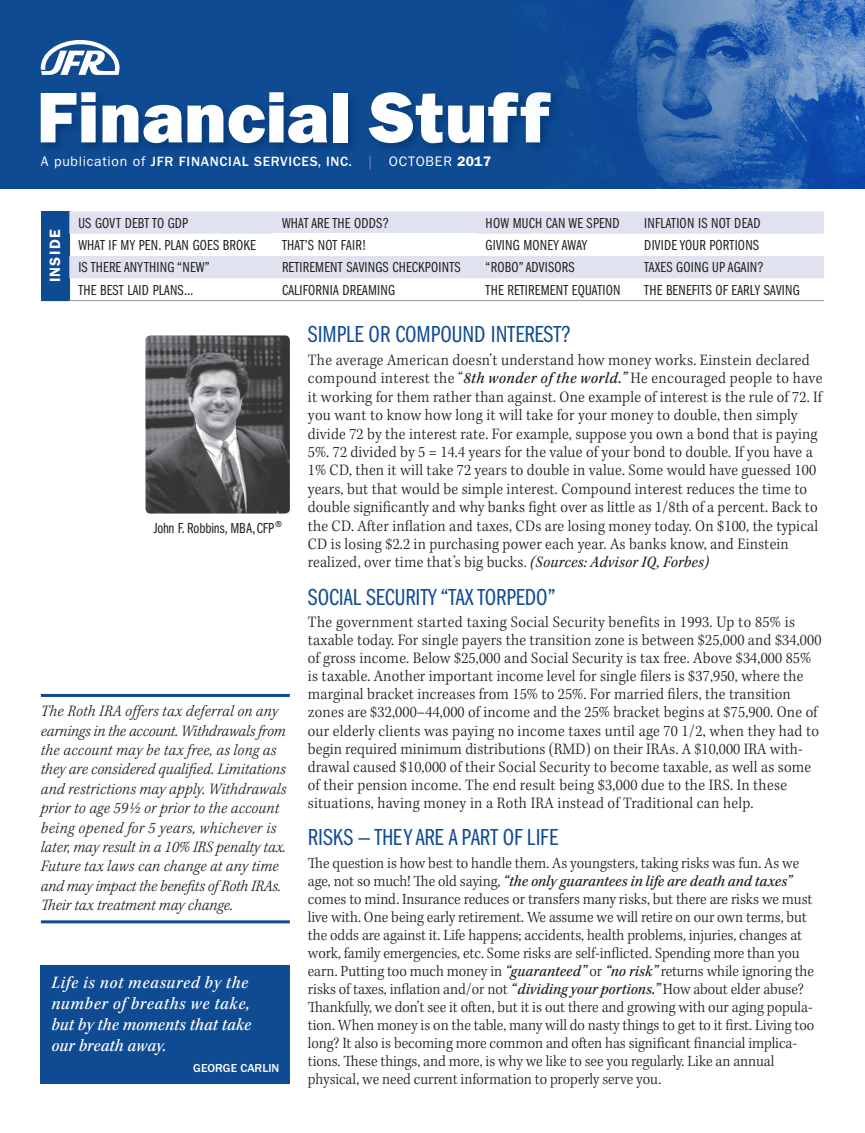
<style>
.page{position:relative;width:865px;height:1133px;background:#fff}
.page>*{position:absolute;margin:0;border:0;box-sizing:border-box;transform-origin:0 0}
.t1{font:72px "ITC Franklin Gothic Std Hvy";letter-spacing:.01em;color:#fff}
.t2{font:24px "ITC Franklin Gothic Std Bk Cp";color:#0f4b92}
.t3{font:18px/21px "Kepler Std Medium Scn It";letter-spacing:.025em;color:#fff}
.t4{font:16.5px/18.5px "Kepler Std Light Scn";letter-spacing:.01em;color:#231f20}
.t5{font:16.5px/19.4px "Kepler Std Light Scn It";letter-spacing:.005em;color:#231f20}
.t6{font:16.2px/18px "Kepler Std Light Scn";letter-spacing:-.005em;color:#231f20}
.t7{font:16.2px "Kepler Std Medium Scn It";letter-spacing:.005em;color:#231f20}
.t8{font:15px "ITC Franklin Gothic Std Bk Cp";letter-spacing:.015em;color:#231f20}
.t9{font:15px "ITC Franklin Gothic Std Bk Cp";letter-spacing:-.005em;color:#231f20}
.t10{font:600 15px "ITC Franklin Gothic Std";letter-spacing:.085em;color:#fff}
.t11{font:500 13.8px "ITC Franklin Gothic Std";letter-spacing:.05em;color:#fff}
.t12{font:500 12px "ITC Franklin Gothic Std";color:#fff}
.s1{font-weight:400}
.s2{font-family:"ITC Franklin Gothic Std Bk X Cp";font-weight:400;color:#848ebd}
.s3{font-weight:600}
.s4{font-family:"Kepler Std Medium Scn It"}
.s5{font-family:"Kepler Std Scn It"}
.s6{font-family:"Kepler Std Light Scn"}
</style>
<div class="page">
<div style="left:0;top:0;width:865px;height:189px;background:#0f4b92"></div>
<div style="left:37px;top:89px;width:526px;height:67px;background:#002f67;opacity:.6"></div>
<svg style="left:41px;top:40px;width:78px;height:35px"></svg>
<img style="left:516px;top:0;width:349px;height:189px">
<img style="left:145px;top:335px;width:145px;height:178px">
<div style="left:41px;top:211px;width:28px;height:90px;background:#0f4b92"></div>
<svg style="left:69px;top:211px;width:755px;height:67px;fill:#e0e3ef"></svg>
<div style="left:273px;top:234px;width:204px;height:22px;background:#fff"></div>
<hr style="left:69px;top:300px;width:204px;height:1px;background:#939598">
<hr style="left:273px;top:300px;width:204px;height:1px;background:#939598">
<hr style="left:477px;top:300px;width:158px;height:1px;background:#939598">
<hr style="left:635px;top:300px;width:189px;height:1px;background:#939598">
<div style="left:41px;top:965px;width:249px;height:119px;background:#0f4b92"></div>
<hr style="left:41px;top:694px;width:249px;height:3px;background:#0f4b92">
<hr style="left:41px;top:920px;width:249px;height:3px;background:#0f4b92">
<h1 class="t1" style="left:37px;top:75px;width:514px">Financial Stuff</h1>
<p class="t11" style="left:41px;top:154px;width:452px"><span class="s1">A publication of</span> JFR FINANCIAL SERVICES, INC. <span class="s2">|</span> <span class="s1">OCTOBER</span> <span class="s3">2017</span></p>
<p class="t8" style="left:78px;top:215px;width:111px">US GOVT DEBT TO GDP</p>
<p class="t8" style="left:282px;top:215px;width:108px">WHAT ARE THE ODDS?</p>
<p class="t8" style="left:486px;top:215px;width:136px">HOW MUCH CAN WE SPEND</p>
<p class="t8" style="left:644px;top:215px;width:118px">INFLATION IS NOT DEAD</p>
<p class="t8" style="left:78px;top:237px;width:179px">WHAT IF MY PEN. PLAN GOES BROKE</p>
<p class="t8" style="left:282px;top:237px;width:86px">THAT’S NOT FAIR!</p>
<p class="t8" style="left:486px;top:237px;width:103px">GIVING MONEY AWAY</p>
<p class="t8" style="left:644px;top:237px;width:116px">DIVIDE YOUR PORTIONS</p>
<p class="t8" style="left:78px;top:259px;width:133px">IS THERE ANYTHING “NEW”</p>
<p class="t8" style="left:282px;top:259px;width:180px">RETIREMENT SAVINGS CHECKPOINTS</p>
<p class="t8" style="left:486px;top:259px;width:90px">“ROBO” ADVISORS</p>
<p class="t8" style="left:644px;top:259px;width:121px">TAXES GOING UP AGAIN?</p>
<p class="t8" style="left:78px;top:281px;width:116px">THE BEST LAID PLANS…</p>
<p class="t8" style="left:282px;top:281px;width:115px">CALIFORNIA DREAMING</p>
<p class="t8" style="left:486px;top:281px;width:136px">THE RETIREMENT EQUATION</p>
<p class="t8" style="left:644px;top:281px;width:157px">THE BENEFITS OF EARLY SAVING</p>
<h2 class="t2" style="left:308px;top:321px;width:265px">SIMPLE OR COMPOUND INTEREST?</h2>
<p class="t4" style="left:308px;top:351px;width:516px">The average American doesn’t understand how money works. Einstein declared compound interest the “<span class="s4">8th wonder of the world.”</span> He encouraged people to have it working for them rather than against. One example of interest is the rule of 72. If you want to know how long it will take for your money to double, then simply divide 72 by the interest rate. For example, suppose you own a bond that is paying 5%. 72 divided by 5 = 14.4 years for the value of your bond to double. If you have a 1% CD, then it will take 72 years to double in value. Some would have guessed 100 years, but that would be simple interest. Compound interest reduces the time to double significantly and why banks fight over as little as 1/8th of a percent. Back to the CD. After inflation and taxes, CDs are losing money today. On $100, the typical CD is losing $2.2 in purchasing power each year. As banks know, and Einstein realized, over time that’s big bucks. <span class="s5">(Sources: Advisor IQ, Forbes)</span></p>
<h2 class="t2" style="left:308px;top:584px;width:249px">SOCIAL SECURITY “TAX TORPEDO”</h2>
<p class="t4" style="left:308px;top:614px;width:515px;line-height:18px">The government started taxing Social Security benefits in 1993. Up to 85% is taxable today. For single payers the transition zone is between $25,000 and $34,000 of gross income. Below $25,000 and Social Security is tax free. Above $34,000 85% is taxable. Another important income level for single filers is $37,950, where the marginal bracket increases from 15% to 25%. For married filers, the transition zones are $32,000–44,000 of income and the 25% bracket begins at $75,900. One of our elderly clients was paying no income taxes until age 70 1/2, when they had to begin required minimum distributions (RMD) on their IRAs. A $10,000 IRA with&shy;drawal caused $10,000 of their Social Security to become taxable, as well as some of their pension income. The end result being $3,000 due to the IRS. In these situations, having money in a Roth IRA instead of Traditional can help.</p>
<h2 class="t2" style="left:308px;top:824px;width:252px">RISKS — THEY ARE A PART OF LIFE</h2>
<p class="t6" style="left:308px;top:854px;width:493px">The question is how best to handle them. As youngsters, taking risks was fun. As we</p>
<p class="t7" style="left:308px;top:872px;width:486px"><span class="s6">age, not so much! The old saying,</span> “the only guarantees in life are death and taxes”</p>
<p class="t6" style="left:308px;top:890px;width:508px">comes to mind. Insurance reduces or transfers many risks, but there are risks we must live with. One being early retirement. We assume we will retire on our own terms, but the odds are against it. Life happens; accidents, health problems, injuries, changes at work, family emergencies, etc. Some risks are self-inflicted. Spending more than you earn. Putting too much money in <span class="s4">“guaranteed”</span> or <span class="s4">“no risk”</span> returns while ignoring the risks of taxes, inflation and/or not <span class="s4">“dividing your portions.”</span> How about elder abuse?<br>Thankfully, we don’t see it often, but it is out there and growing with our aging popula&shy;tion. When money is on the table, many will do nasty things to get to it first. Living too long? It also is becoming more common and often has significant financial implica&shy;tions. These things, and more, is why we like to see you regularly. Like an annual physical, we need current information to properly serve you.</p>
<p class="t10" style="left:46px;top:282px;width:54px;rotate:-90deg">INSIDE</p>
<p class="t9" style="left:153px;top:520px;width:130px">John F. Robbins, MBA, CFP®</p>
<p class="t5" style="left:41px;top:702px;width:247px">The Roth IRA offers tax deferral on any earnings in the account. Withdrawals from the account may be tax free, as long as they are considered qualified. Limitations and restrictions may apply. Withdrawals prior to age 59½ or prior to the account being opened for 5 years, whichever is later, may result in a 10% IRS penalty tax.<br>Future tax laws can change at any time and may impact the benefits of Roth IRAs.<br>Their tax treatment may change.</p>
<p class="t3" style="left:51px;top:972px;width:201px">Life is not measured by the number of breaths we take, but by the moments that take our breath away.</p>
<p class="t12" style="left:193px;top:1061px;width:88px">GEORGE CARLIN</p>
</div>
